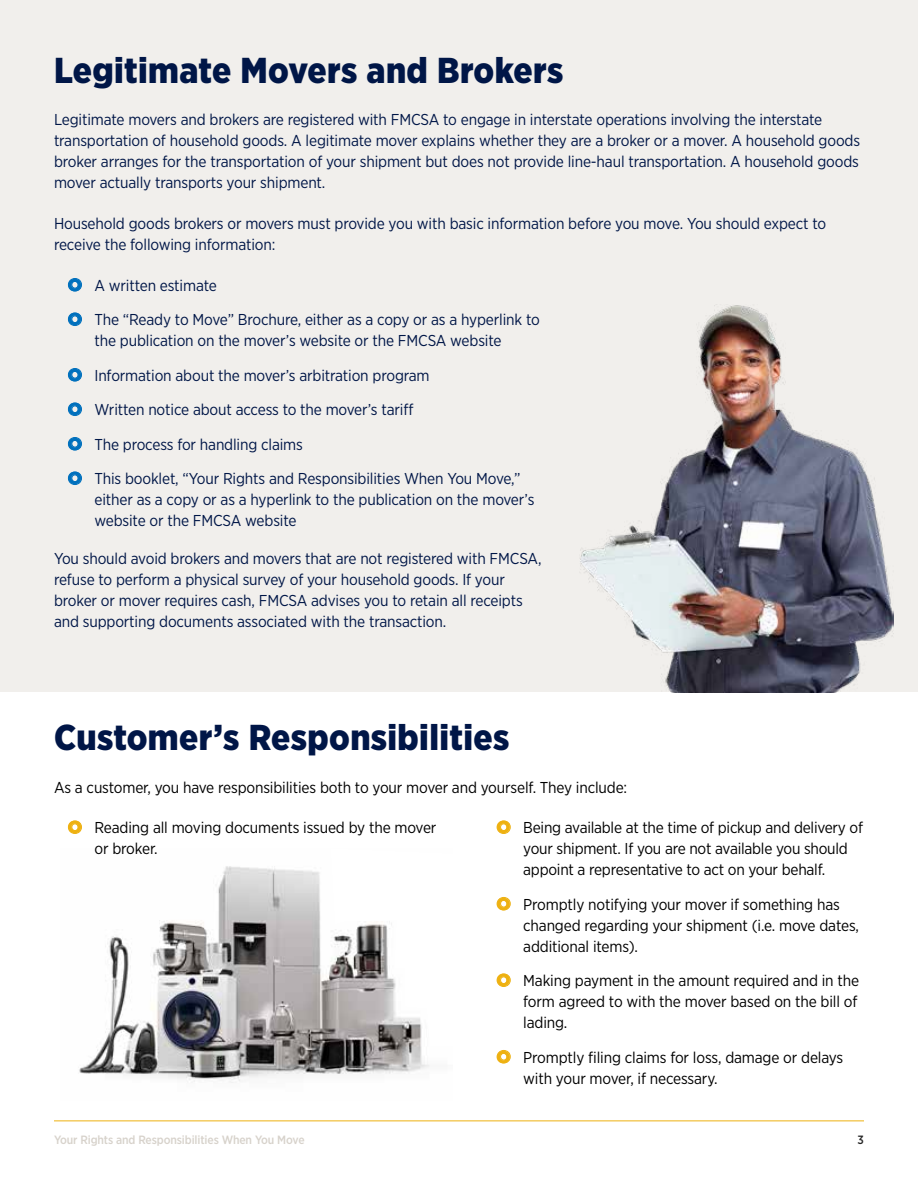
<style>
.page{position:relative;width:918px;height:1188px;background:#fff}
.page>*{position:absolute;margin:0;border:0;box-sizing:border-box;transform-origin:0 0}
.Body_Copy{font:900 36px "Gotham Narrow";letter-spacing:.01em;color:#001647}
.Body_Copy-2{font:15.75px/21px "Gotham Narrow";letter-spacing:-.01em;color:#001647}
.Body_Copy-3{font:15.75px/21px "Gotham Narrow";letter-spacing:-.01em;color:#000}
.t1{font:500 12px "Gotham Narrow";letter-spacing:-.01em;color:#d7d2cb}
.t2{font:500 12px "Gotham Narrow";color:#252525}
.s1{font-family:"Gotham";font-weight:700;font-size:22.5px;color:#0070bd}
.s2{font-family:"Gotham";font-weight:700;font-size:22.5px;color:#eeb111}
</style>
<div class="page">
<hr style="left:54px;top:1120px;width:810px;height:1px;background:#eeb111">
<div style="left:0;top:0;width:918px;height:692px;background:#f1efec"></div>
<img style="left:580px;top:305px;width:314px;height:387px">
<img style="left:79px;top:866px;width:351px;height:217px">
<svg style="left:330px;top:866px;width:100px;height:181px"></svg>
<h2 class="Body_Copy" style="left:54px;top:46px;width:511px">Legitimate Movers and Brokers</h2>
<p class="Body_Copy-2" style="left:54px;top:109px;width:808px">Legitimate movers and brokers are registered with FMCSA to engage in interstate operations involving the interstate transportation of household goods. A legitimate mover explains whether they are a broker or a mover. A household goods broker arranges for the transportation of your shipment but does not provide line-haul transportation. A household goods mover actually transports your shipment.</p>
<p class="Body_Copy-2" style="left:54px;top:212px;width:774px">Household goods brokers or movers must provide you with basic information before you move. You should expect to receive the following information:</p>
<p class="Body_Copy-2" style="left:68px;top:274px;width:151px"><span class="s1">o</span> A written estimate</p>
<p class="Body_Copy-2" style="left:94px;top:309px;width:447px;text-indent:-27px"><span class="s1">o</span> The “Ready to Move” Brochure, either as a copy or as a hyperlink to the publication on the mover’s website or the FMCSA website</p>
<p class="Body_Copy-2" style="left:68px;top:364px;width:364px"><span class="s1">o</span> Information about the mover’s arbitration program</p>
<p class="Body_Copy-2" style="left:68px;top:399px;width:347px"><span class="s1">o</span> Written notice about access to the mover’s tariff</p>
<p class="Body_Copy-2" style="left:68px;top:433px;width:237px"><span class="s1">o</span> The process for handling claims</p>
<p class="Body_Copy-2" style="left:94px;top:468px;width:441px;text-indent:-27px"><span class="s1">o</span> This booklet, “Your Rights and Responsibilities When You Move,” either as a copy or as a hyperlink to the publication on the mover’s website or the FMCSA website</p>
<p class="Body_Copy-2" style="left:54px;top:548px;width:489px">You should avoid brokers and movers that are not registered with FMCSA, refuse to perform a physical survey of your household goods. If your broker or mover requires cash, FMCSA advises you to retain all receipts and supporting documents associated with the transaction.</p>
<p class="Body_Copy" style="left:54px;top:714px;width:457px">Customer’s Responsibilities</p>
<p class="Body_Copy-3" style="left:54px;top:776px;width:575px">As a customer, you have responsibilities both to your mover and yourself. They include:</p>
<p class="Body_Copy-3" style="left:94px;top:817px;width:343px;text-indent:-27px"><span class="s2">o</span> Reading all moving documents issued by the mover or broker.</p>
<p class="Body_Copy-3" style="left:523px;top:817px;width:341px;text-indent:-27px"><span class="s2">o</span> Being available at the time of pickup and delivery of your shipment. If you are not available you should appoint a representative to act on your behalf.</p>
<p class="Body_Copy-3" style="left:523px;top:893px;width:337px;text-indent:-27px"><span class="s2">o</span> Promptly notifying your mover if something has changed regarding your shipment (i.e. move dates, additional items).</p>
<p class="Body_Copy-3" style="left:523px;top:970px;width:337px;text-align:justify;text-indent:-27px"><span class="s2">o</span> Making payment in the amount required and in the form agreed to with the mover based on the bill of lading.</p>
<p class="Body_Copy-3" style="left:523px;top:1046px;width:322px;text-indent:-27px"><span class="s2">o</span> Promptly filing claims for loss, damage or delays with your mover, if necessary.</p>
<p class="t1" style="left:54px;top:1132px;width:252px">Your Rights and Responsibilities When You Move</p>
<p class="t2" style="left:858px;top:1132px;width:8px">3</p>
</div>
